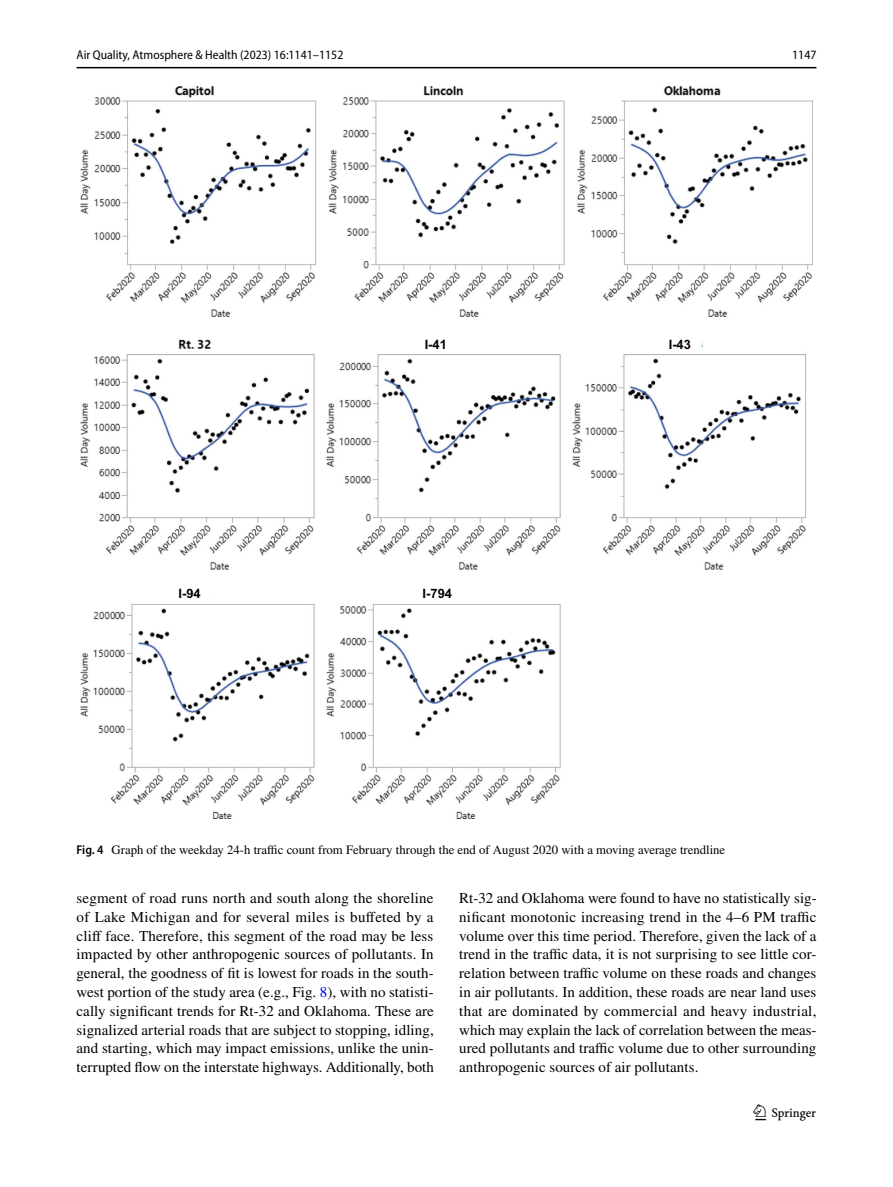
<style>
.page{position:relative;width:893px;height:1187px;background:#fff}
.page>*{position:absolute;margin:0;border:0;box-sizing:border-box;transform-origin:0 0}
.t1{font:22.5px "Springnew Regular 3";color:#000}
.t2{font:15px/18.8px "STIX";letter-spacing:.005em;color:#000;text-align:justify}
.t3{font:700 12.9px "Arial";color:#000}
.t4{font:12.75px "STIX";color:#000}
.t5{font:semi-condensed 12.75px "Myriad Pro";color:#000}
.s1{font-family:"Myriad Pro";font-weight:600;font-stretch:semi-condensed}
.s2{color:#00f}
</style>
<div class="page">
<hr style="left:77px;top:67px;width:739px;height:1px;background:#000">
<img style="left:81px;top:87px;width:731px;height:731px">
<p class="t5" style="left:77px;top:48px;width:268px">Air Quality, Atmosphere &amp; Health (2023) 16:1141–1152</p>
<p class="t5" style="left:792px;top:48px;width:26px">1147</p>
<p class="t3" style="left:425px;top:335px;width:24px">I-41</p>
<p class="t3" style="left:669px;top:335px;width:24px">I-43</p>
<p class="t3" style="left:178px;top:584px;width:24px">I-94</p>
<p class="t3" style="left:423px;top:584px;width:31px">I-794</p>
<p class="t4" style="left:77px;top:840px;width:650px"><span class="s1">Fig. 4</span> Graph of the weekday 24-h traffic count from February through the end of August 2020 with a moving average trendline</p>
<p class="t2" style="left:77px;top:889px;width:359px">segment of road runs north and south along the shoreline of Lake Michigan and for several miles is buffeted by a cliff face. Therefore, this segment of the road may be less impacted by other anthropogenic sources of pollutants. In general, the goodness of fit is lowest for roads in the south&shy;west portion of the study area (e.g., Fig. <span class="s2">8</span>), with no statisti&shy;cally significant trends for Rt-32 and Oklahoma. These are signalized arterial roads that are subject to stopping, idling, and starting, which may impact emissions, unlike the unin&shy;terrupted flow on the interstate highways. Additionally, both</p>
<p class="t2" style="left:459px;top:889px;width:359px">Rt-32 and Oklahoma were found to have no statistically sig&shy;nificant monotonic increasing trend in the 4–6 PM traffic volume over this time period. Therefore, given the lack of a trend in the traffic data, it is not surprising to see little cor&shy;relation between traffic volume on these roads and changes in air pollutants. In addition, these roads are near land uses that are dominated by commercial and heavy industrial, which may explain the lack of correlation between the meas&shy;ured pollutants and traffic volume due to other surrounding anthropogenic sources of air pollutants.</p>
<h1 class="t1" style="left:755px;top:1104px;width:62px">1 3</h1>
</div>
